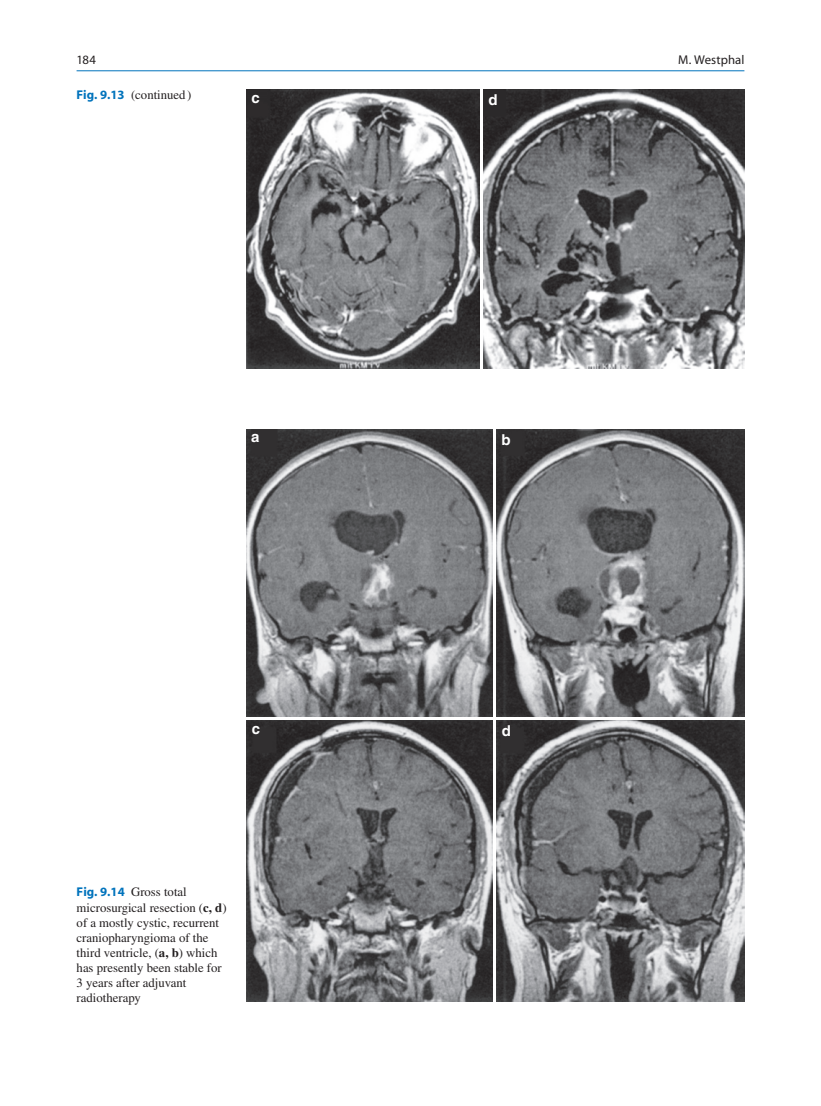
<style>
.page{position:relative;width:821px;height:1106px;background:#fff}
.page>*{position:absolute;margin:0;border:0;box-sizing:border-box;transform-origin:0 0}
.t1{font:700 15px "Helvetica";color:#fff}
.t2{font:12.75px/15px "Times";color:#231f20}
.t3{font:12.75px "Myriad";letter-spacing:.005em;color:#231f20}
.s1{font-family:"Myriad";font-weight:700;color:#0073bc}
.s2{font-weight:700}
</style>
<div class="page">
<hr style="left:77px;top:70px;width:667px;height:1px;background:#0073bc">
<img style="left:247px;top:720px;width:245px;height:281px">
<img style="left:497px;top:720px;width:247px;height:281px">
<img style="left:497px;top:429px;width:247px;height:287px">
<img style="left:247px;top:429px;width:245px;height:287px">
<img style="left:247px;top:89px;width:232px;height:279px">
<img style="left:484px;top:89px;width:260px;height:279px">
<p class="t3" style="left:77px;top:55px;width:21px">184</p>
<p class="t3" style="left:678px;top:55px;width:68px">M. Westphal</p>
<p class="t2" style="left:77px;top:89px;width:116px"><span class="s1">Fig. 9.13</span> (continued)</p>
<p class="t1" style="left:251px;top:92px;width:10px">c</p>
<p class="t1" style="left:488px;top:94px;width:11px">d</p>
<p class="t1" style="left:251px;top:428px;width:10px">a</p>
<p class="t1" style="left:501px;top:431px;width:11px">b</p>
<p class="t1" style="left:252px;top:719px;width:10px">c</p>
<p class="t1" style="left:502px;top:722px;width:11px">d</p>
<p class="t2" style="left:77px;top:886px;width:151px"><span class="s1">Fig. 9.14</span> Gross total microsurgical resection (<span class="s2">c, d</span>) of a mostly cystic, recurrent craniopharyngioma of the third ventricle, (<span class="s2">a, b</span>) which has presently been stable for<br>3 years after adjuvant radiotherapy</p>
</div>
